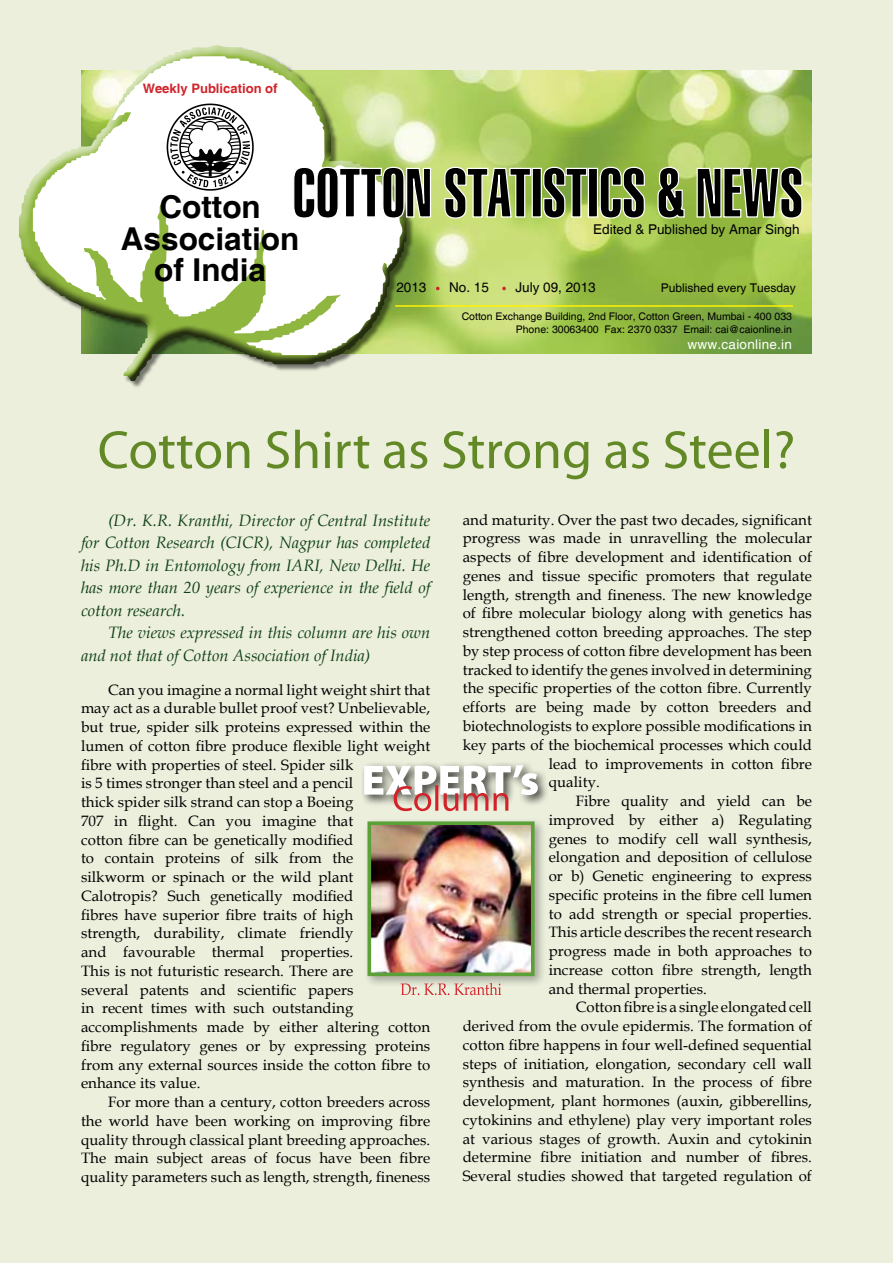
<style>
.page{position:relative;width:893px;height:1263px;background:#ebefdc}
.page>*{position:absolute;margin:0;border:0;box-sizing:border-box;transform-origin:0 0}
.t1{font:54px "Myriad Pro";color:#628926}
.t2{font:700 31.5px/31.5px "Helvetica";color:#000;text-align:center}
.t3{font:italic 16.5px/22.5px "Book Antiqua";color:#0f3f16;text-align:justify}
.t4{font:15px/18.8px "Book Antiqua";letter-spacing:.005em;color:#000}
.t5{font:13.5px "Helvetica";color:#000}
.t6{font:13.5px "Helvetica";letter-spacing:.02em;color:#fff}
.t7{font:700 13.05px "Helvetica";color:#d2232a}
.t8{font:12px "Helvetica";color:#000}
.t9{font:10.5px/12.6px "Helvetica";color:#000;text-align:right}
</style>
<div class="page">
<img style="left:420px;top:70px;width:392px;height:284px">
<div style="left:19px;top:45px;width:401px;height:349px;background:#000;opacity:.5"></div>
<div style="left:17px;top:44px;width:390px;height:338px;background:#000;opacity:.75"></div>
<svg style="left:33px;top:56px;width:370px;height:299px;background:#dbe5c7"></svg>
<svg style="left:436px;top:287px;width:4px;height:3px"></svg>
<svg style="left:502px;top:287px;width:4px;height:3px"></svg>
<svg style="left:167px;top:104px;width:87px;height:87px;background:#b2b2b2"></svg>
<svg style="left:293px;top:146px;width:510px;height:73px;background:#7d8b5a"></svg>
<div style="left:360px;top:761px;width:196px;height:52px;background:#000;opacity:.75"></div>
<svg style="left:364px;top:765px;width:174px;height:46px"></svg>
<div style="left:363px;top:817px;width:190px;height:177px;background:#000;opacity:.3"></div>
<img style="left:372px;top:826px;width:158px;height:145px">
<div style="left:367px;top:821px;width:168px;height:155px;border:4px solid #5ca038"></div>
<svg style="left:401px;top:983px;width:100px;height:12px"></svg>
<hr style="left:395px;top:305px;width:398px;height:2px;background:#fff200">
<p class="t7" style="left:143px;top:80px;width:136px">Weekly Publication of</p>
<h2 class="t2" style="left:121px;top:193px;width:180px">Cotton<br>Association of India</h2>
<p class="t5" style="left:593px;top:222px;width:208px">Edited &amp; Published by Amar Singh</p>
<p class="t5" style="left:396px;top:279px;width:32px">2013</p>
<p class="t5" style="left:449px;top:279px;width:41px">No. 15</p>
<p class="t5" style="left:515px;top:279px;width:82px">July 09, 2013</p>
<p class="t8" style="left:661px;top:281px;width:136px">Published every Tuesday</p>
<p class="t9" style="left:462px;top:310px;width:332px">Cotton Exchange Building, 2nd Floor, Cotton Green, Mumbai - 400 033<br>Phone: 30063400 Fax: 2370 0337 Email: cai@caionline.in</p>
<p class="t6" style="left:687px;top:336px;width:106px">www.caionline.in</p>
<h1 class="t1" style="left:98px;top:417px;width:699px">Cotton Shirt as Strong as Steel?</h1>
<p class="t3" style="left:81px;top:508px;width:351px;text-indent:27px">(Dr. K.R. Kranthi, Director of Central Institute for Cotton Research (CICR), Nagpur has completed his Ph.D in Entomology from IARI, New Delhi. He has more than 20 years of experience in the field of cotton research.</p>
<p class="t3" style="left:81px;top:621px;width:351px;text-indent:27px">The views expressed in this column are his own and not that of Cotton Association of India)</p>
<p class="t4" style="left:81px;top:680px;width:351px;text-indent:27px">Can you imagine a normal light weight shirt that may act as a durable bullet proof vest? Unbelievable, but true, spider silk proteins expressed within the lumen of cotton fibre produce flexible light weight fibre with properties of steel. Spider silk<br>is 5 times stronger than steel and a pencil<br>thick spider silk strand can stop a Boeing<br>707 in flight. Can you imagine that<br>cotton fibre can be genetically modified<br>to contain proteins of silk from the<br>silkworm or spinach or the wild plant Calotropis? Such genetically modified<br>fibres have superior fibre traits of high<br>strength, durability, climate friendly<br>and favourable thermal properties.<br>This is not futuristic research. There are<br>several patents and scientific papers<br>in recent times with such outstanding accomplishments made by either altering cotton fibre regulatory genes or by expressing proteins from any external sources inside the cotton fibre to enhance its value.</p>
<p class="t4" style="left:81px;top:1092px;width:351px;text-align:justify;text-indent:27px">For more than a century, cotton breeders across the world have been working on improving fibre quality through classical plant breeding approaches.<br>The main subject areas of focus have been fibre quality parameters such as length, strength, fineness</p>
<p class="t4" style="left:463px;top:510px;width:351px">and maturity. Over the past two decades, significant</p>
<p class="t4" style="left:463px;top:529px;width:351px">progress was made in unravelling the molecular</p>
<p class="t4" style="left:463px;top:547px;width:351px">aspects of fibre development and identification of</p>
<p class="t4" style="left:463px;top:566px;width:351px">genes and tissue specific promoters that regulate</p>
<p class="t4" style="left:463px;top:585px;width:351px">length, strength and fineness. The new knowledge</p>
<p class="t4" style="left:463px;top:604px;width:351px">of fibre molecular biology along with genetics has</p>
<p class="t4" style="left:463px;top:622px;width:351px">strengthened cotton breeding approaches. The step</p>
<p class="t4" style="left:463px;top:641px;width:351px">by step process of cotton fibre development has been</p>
<p class="t4" style="left:463px;top:660px;width:351px">tracked to identify the genes involved in determining</p>
<p class="t4" style="left:463px;top:679px;width:351px">the specific properties of the cotton fibre. Currently</p>
<p class="t4" style="left:463px;top:697px;width:351px">efforts are being made by cotton breeders and</p>
<p class="t4" style="left:463px;top:716px;width:351px">biotechnologists to explore possible modifications in</p>
<p class="t4" style="left:463px;top:735px;width:351px">key parts of the biochemical processes which could</p>
<p class="t4" style="left:549px;top:754px;width:265px">lead to improvements in cotton fibre</p>
<p class="t4" style="left:549px;top:772px;width:53px">quality.</p>
<p class="t4" style="left:576px;top:791px;width:238px">Fibre quality and yield can be</p>
<p class="t4" style="left:549px;top:810px;width:265px">improved by either a) Regulating</p>
<p class="t4" style="left:549px;top:829px;width:265px">genes to modify cell wall synthesis,</p>
<p class="t4" style="left:549px;top:847px;width:265px">elongation and deposition of cellulose</p>
<p class="t4" style="left:549px;top:866px;width:265px">or b) Genetic engineering to express</p>
<p class="t4" style="left:549px;top:885px;width:265px">specific proteins in the fibre cell lumen</p>
<p class="t4" style="left:549px;top:904px;width:265px">to add strength or special properties.</p>
<p class="t4" style="left:549px;top:922px;width:265px">This article describes the recent research</p>
<p class="t4" style="left:549px;top:941px;width:265px">progress made in both approaches to</p>
<p class="t4" style="left:549px;top:960px;width:265px">increase cotton fibre strength, length</p>
<p class="t4" style="left:549px;top:979px;width:160px">and thermal properties.</p>
<p class="t4" style="left:576px;top:997px;width:238px">Cotton fibre is a single elongated cell</p>
<p class="t4" style="left:463px;top:1016px;width:351px">derived from the ovule epidermis. The formation of</p>
<p class="t4" style="left:463px;top:1035px;width:351px">cotton fibre happens in four well-defined sequential</p>
<p class="t4" style="left:463px;top:1054px;width:351px">steps of initiation, elongation, secondary cell wall</p>
<p class="t4" style="left:463px;top:1072px;width:351px">synthesis and maturation. In the process of fibre</p>
<p class="t4" style="left:463px;top:1091px;width:351px">development, plant hormones (auxin, gibberellins,</p>
<p class="t4" style="left:463px;top:1110px;width:351px">cytokinins and ethylene) play very important roles</p>
<p class="t4" style="left:463px;top:1129px;width:351px">at various stages of growth. Auxin and cytokinin</p>
<p class="t4" style="left:463px;top:1147px;width:351px">determine fibre initiation and number of fibres.</p>
<p class="t4" style="left:463px;top:1166px;width:351px">Several studies showed that targeted regulation of</p>
</div>
